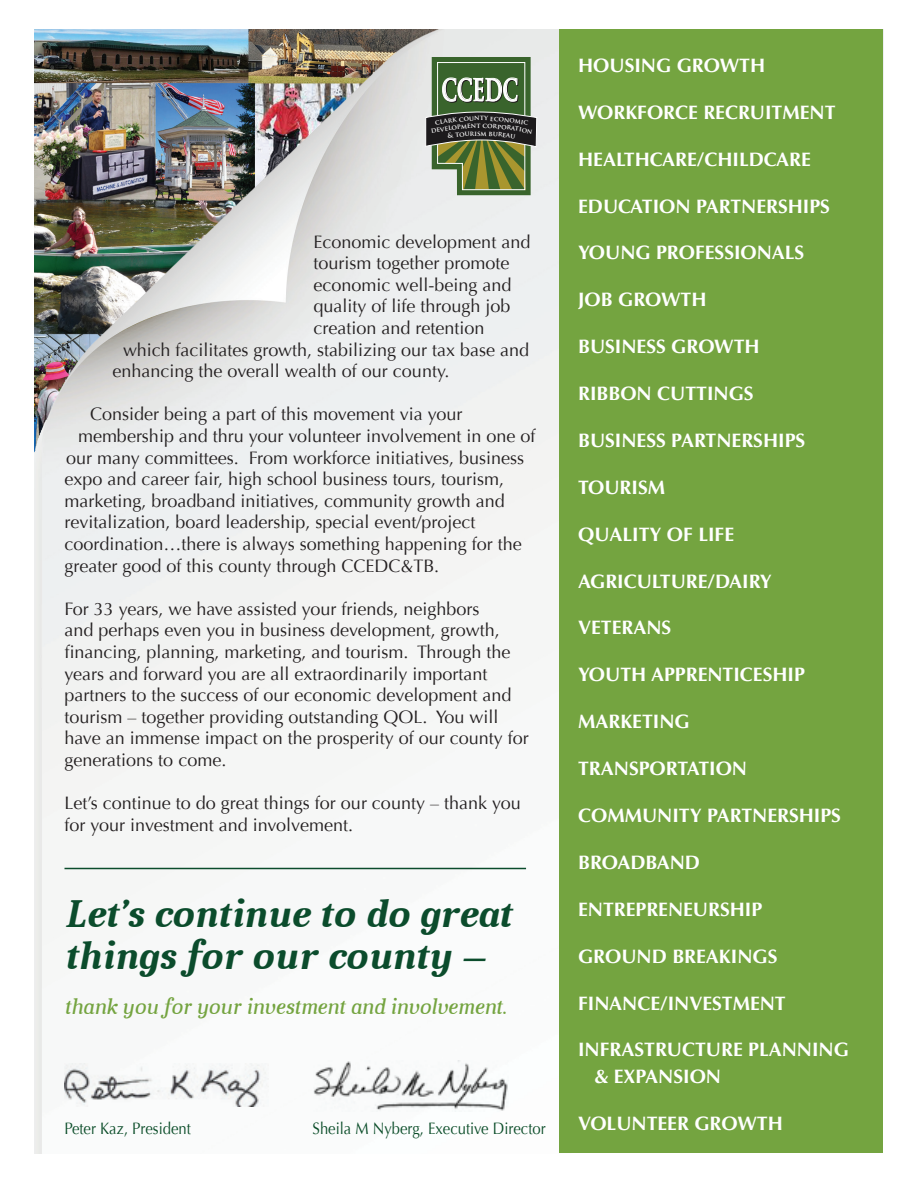
<style>
.page{position:relative;width:918px;height:1188px;background:#fff}
.page>*{position:absolute;margin:0;border:0;box-sizing:border-box;transform-origin:0 0}
.t1{font:italic 700 39px/42px "Aver";color:#0b4c2c}
.t2{font:700 29.7px "Trajan Pro";color:#fff;scale:.65 1}
.t3{font:italic 22.05px "Aver";color:#74a440;scale:.95 1}
.t4{font:700 19.5px/27px "Optima";color:#fff}
.t5{font:18px/21.6px "Optima";color:#231f20}
.t6{font:16.5px "Optima";color:#0b4d29;scale:.9 1}
.t7{font:700 6.6px "Trajan Pro";color:#fff}
</style>
<div class="page">
<img style="left:34px;top:30px;width:526px;height:1123px">
<div style="left:560px;top:30px;width:323px;height:1123px;background:#74a440"></div>
<img style="left:64px;top:1064px;width:204px;height:43px">
<img style="left:314px;top:1061px;width:194px;height:51px">
<hr style="left:64px;top:868px;width:462px;height:1px;background:#0b4c2c">
<svg style="left:425px;top:57px;width:112px;height:138px;background:#647651"></svg>
<h2 class="t2" style="left:442px;top:71px;width:119px">CCEDC</h2>
<p class="t7" style="left:480px;top:114px;width:6px">t</p>
<p class="t5" style="left:314px;top:231px;width:218px">Economic development and</p>
<p class="t5" style="left:314px;top:252px;width:198px">tourism together promote</p>
<p class="t5" style="left:314px;top:274px;width:200px">economic well-being and</p>
<p class="t5" style="left:314px;top:296px;width:199px">quality of life through job</p>
<p class="t5" style="left:314px;top:317px;width:173px">creation and retention</p>
<p class="t5" style="left:123px;top:339px;width:408px">which facilitates growth, stabilizing our tax base and</p>
<p class="t5" style="left:113px;top:360px;width:338px">enhancing the overall wealth of our county.</p>
<p class="t5" style="left:90px;top:404px;width:374px">Consider being a part of this movement via your</p>
<p class="t5" style="left:78px;top:425px;width:459px">membership and thru your volunteer involvement in one of</p>
<p class="t5" style="left:66px;top:447px;width:460px">our many committees. From workforce initiatives, business</p>
<p class="t5" style="left:65px;top:468px;width:441px">expo and career fair, high school business tours, tourism,</p>
<p class="t5" style="left:65px;top:490px;width:442px">marketing, broadband initiatives, community growth and</p>
<p class="t5" style="left:65px;top:512px;width:412px">revitalization, board leadership, special event/project</p>
<p class="t5" style="left:65px;top:533px;width:459px">coordination…there is always something happening for the</p>
<p class="t5" style="left:65px;top:555px;width:376px">greater good of this county through CCEDC&amp;TB.</p>
<p class="t5" style="left:65px;top:598px;width:466px">For 33 years, we have assisted your friends, neighbors<br>and perhaps even you in business development, growth, financing, planning, marketing, and tourism. Through the years and forward you are all extraordinarily important partners to the success of our economic development and tourism – together providing outstanding QOL. You will have an immense impact on the prosperity of our county for generations to come.</p>
<p class="t5" style="left:65px;top:792px;width:458px">Let’s continue to do great things for our county – thank you for your investment and involvement.</p>
<h1 class="t1" style="left:64px;top:893px;width:448px">Let’s continue to do great things for our county –</h1>
<p class="t3" style="left:64px;top:994px;width:467px">thank you for your investment and involvement.</p>
<p class="t6" style="left:64px;top:1119px;width:142px">Peter Kaz, President</p>
<p class="t6" style="left:313px;top:1119px;width:260px">Sheila M Nyberg, Executive Director</p>
<p class="t4" style="left:578px;top:52px;width:189px">HOUSING GROWTH</p>
<p class="t4" style="left:578px;top:99px;width:259px">WORKFORCE RECRUITMENT</p>
<p class="t4" style="left:578px;top:146px;width:234px">HEALTHCARE/CHILDCARE</p>
<p class="t4" style="left:578px;top:193px;width:253px">EDUCATION PARTNERSHIPS</p>
<p class="t4" style="left:578px;top:240px;width:228px">YOUNG PROFESSIONALS</p>
<p class="t4" style="left:578px;top:286px;width:130px">JOB GROWTH</p>
<p class="t4" style="left:578px;top:333px;width:183px">BUSINESS GROWTH</p>
<p class="t4" style="left:578px;top:380px;width:177px">RIBBON CUTTINGS</p>
<p class="t4" style="left:578px;top:427px;width:229px">BUSINESS PARTNERSHIPS</p>
<p class="t4" style="left:578px;top:474px;width:89px">TOURISM</p>
<p class="t4" style="left:578px;top:521px;width:157px">QUALITY OF LIFE</p>
<p class="t4" style="left:578px;top:568px;width:195px">AGRICULTURE/DAIRY</p>
<p class="t4" style="left:578px;top:615px;width:95px">VETERANS</p>
<p class="t4" style="left:578px;top:662px;width:228px">YOUTH APPRENTICESHIP</p>
<p class="t4" style="left:578px;top:708px;width:113px">MARKETING</p>
<p class="t4" style="left:578px;top:755px;width:171px">TRANSPORTATION</p>
<p class="t4" style="left:578px;top:802px;width:264px">COMMUNITY PARTNERSHIPS</p>
<p class="t4" style="left:578px;top:849px;width:124px">BROADBAND</p>
<p class="t4" style="left:578px;top:896px;width:186px">ENTREPRENEURSHIP</p>
<p class="t4" style="left:578px;top:943px;width:201px">GROUND BREAKINGS</p>
<p class="t4" style="left:578px;top:990px;width:209px">FINANCE/INVESTMENT</p>
<p class="t4" style="left:594px;top:1037px;width:256px;text-indent:-16px">INFRASTRUCTURE PLANNING &amp; EXPANSION</p>
<p class="t4" style="left:578px;top:1110px;width:206px">VOLUNTEER GROWTH</p>
</div>
